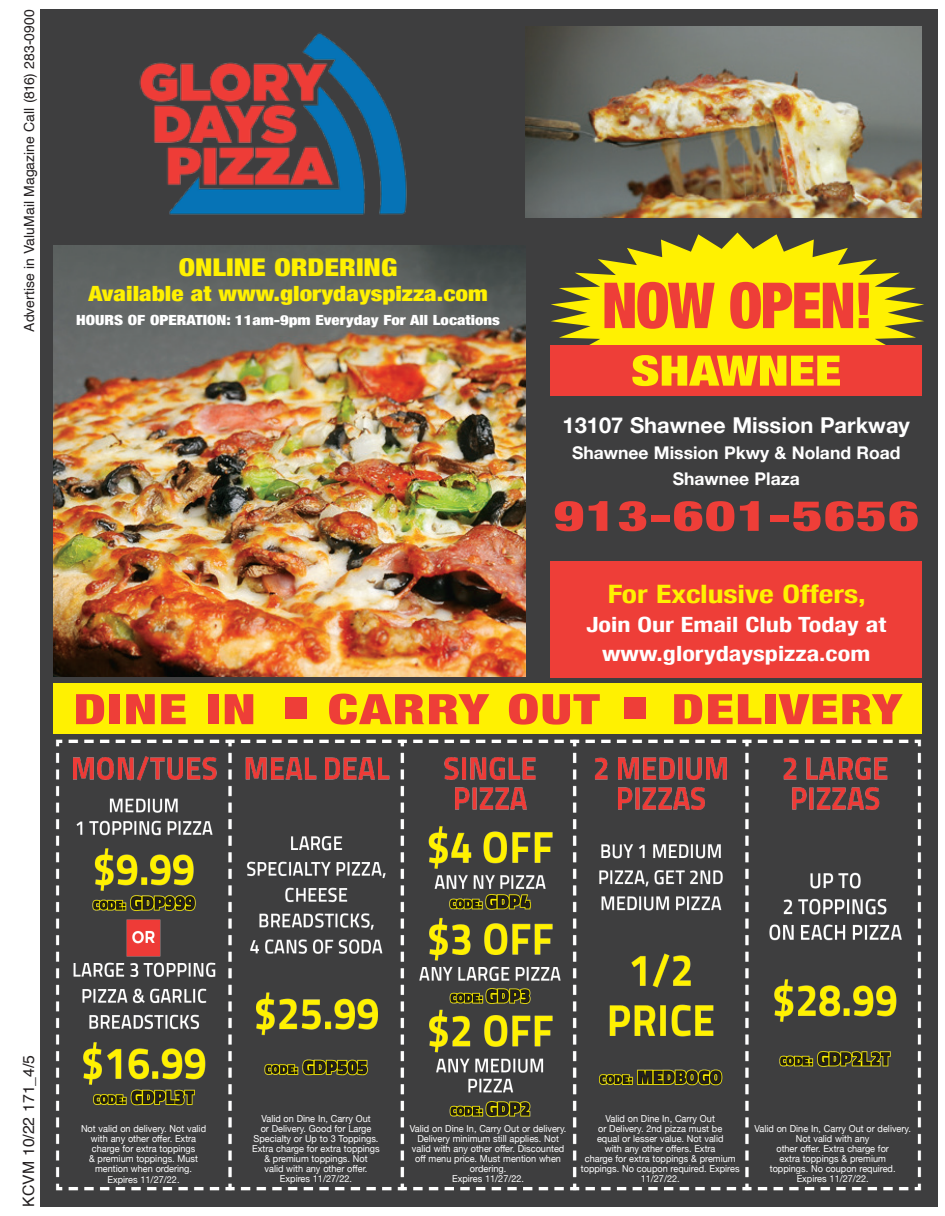
<style>
.page{position:relative;width:945px;height:1216px;background:#fff}
.page>*{position:absolute;margin:0;border:0;box-sizing:border-box;transform-origin:0 0}
.t1{font:900 condensed 63.52px "Helvetica Neue";letter-spacing:-.025em;color:#ee3e38;scale:.95 1}
.t2{font:900 condensed 42px "Helvetica Neue";letter-spacing:.025em;color:#ee3e38;scale:1.35 1}
.t3{font:900 condensed 42px "Helvetica Neue";letter-spacing:.025em;color:#ee3e38;scale:1.4 1}
.t4{font:900 condensed 42px "Helvetica Neue";color:#fff101;scale:1.25 1}
.t5{font:700 condensed 25.38px "Helvetica Neue";color:#fff101;scale:1.25 1}
.t6{font:900 condensed 24.5px "Helvetica Neue";color:#fff101;scale:1.2 1}
.t7{font:700 21.88px "Helvetica Neue";color:#fff}
.t8{font:700 condensed 21px/28.5px "Helvetica Neue";color:#fff;text-align:center;scale:1.25 1}
.t9{font:900 condensed 21px "Helvetica Neue";color:#fff101;scale:1.2 1}
.t10{font:700 17.5px/26.2px "Helvetica Neue";color:#fff;text-align:center}
.t11{font:15.75px "Helvetica";color:#231f20}
.t12{font:900 condensed 14px "Helvetica Neue";color:#fff;scale:1.2 1}
.t13{font:14px "Helvetica";color:#231f20}
.t14{font:9.62px/10px "Helvetica Neue";color:#fff;text-align:center;scale:.95 1}
</style>
<div class="page">
<div style="left:40px;top:9px;width:898px;height:1197px;background:#3e3e3f"></div>
<img style="left:56px;top:739px;width:865px;height:452px">
<img style="left:54px;top:245px;width:471px;height:431px">
<img style="left:139px;top:33px;width:268px;height:182px">
<img style="left:525px;top:27px;width:397px;height:190px">
<div style="left:551px;top:561px;width:371px;height:116px;background:#ee3e38"></div>
<svg style="left:551px;top:233px;width:373px;height:112px;fill:#fff101"></svg>
<div style="left:551px;top:345px;width:371px;height:50px;background:#ee3e38"></div>
<div style="left:54px;top:683px;width:868px;height:51px;background:#fff101"></div>
<div style="left:286px;top:698px;width:21px;height:21px;background:#ee3e38"></div>
<div style="left:624px;top:698px;width:21px;height:21px;background:#ee3e38"></div>
<h3 class="t13" style="left:18px;top:332px;width:324px;rotate:-90deg">Advertise in ValuMail Magazine Call (816) 283-0900</h3>
<h3 class="t6" style="left:179px;top:247px;width:184px">ONLINE ORDERING</h3>
<h3 class="t9" style="left:88px;top:276px;width:334px">Available at www.glorydayspizza.com</h3>
<h3 class="t12" style="left:76px;top:308px;width:355px">HOURS OF OPERATION: 11am-9pm Everyday For All Locations</h3>
<h1 class="t1" style="left:602px;top:253px;width:287px">NOW OPEN!</h1>
<h2 class="t4" style="left:631px;top:336px;width:169px">SHAWNEE</h2>
<h3 class="t7" style="left:563px;top:408px;width:349px">13107 Shawnee Mission Parkway</h3>
<h3 class="t10" style="left:572px;top:440px;width:330px">Shawnee Mission Pkwy &amp; Noland Road<br>Shawnee Plaza</h3>
<h2 class="t3" style="left:554px;top:481px;width:262px">913-601-5656</h2>
<h3 class="t5" style="left:608px;top:573px;width:208px">For Exclusive Offers,</h3>
<h3 class="t8" style="left:586px;top:609px;width:241px">Join Our Email Club Today at www.glorydayspizza.com</h3>
<h2 class="t2" style="left:74px;top:675px;width:136px">DINE IN</h2>
<h2 class="t2" style="left:328px;top:675px;width:203px">CARRY OUT</h2>
<h2 class="t2" style="left:672px;top:675px;width:172px">DELIVERY</h2>
<h3 class="t11" style="left:16px;top:1206px;width:153px;rotate:-90deg">KCVM 10/22 171_4/5</h3>
<p class="t14" style="left:81px;top:1124px;width:133px">Not valid on delivery. Not valid with any other offer. Extra charge for extra toppings<br>&amp; premium toppings. Must mention when ordering.<br>Expires 11/27/22.</p>
<p class="t14" style="left:252px;top:1114px;width:136px">Valid on Dine In, Carry Out<br>or Delivery. Good for Large<br>Specialty or Up to 3 Toppings.<br>Extra charge for extra toppings &amp; premium toppings. Not<br>valid with any other offer.<br>Expires 11/27/22.</p>
<p class="t14" style="left:410px;top:1124px;width:166px">Valid on Dine In, Carry Out or delivery.<br>Delivery minimum still applies. Not valid with any other offer. Discounted off menu price. Must mention when ordering.<br>Expires 11/27/22.</p>
<p class="t14" style="left:581px;top:1114px;width:169px">Valid on Dine In, Carry Out<br>or Delivery. 2nd pizza must be<br>equal or lesser value. Not valid<br>with any other offers. Extra<br>charge for extra toppings &amp; premium toppings. No coupon required. Expires<br>11/27/22.</p>
<p class="t14" style="left:754px;top:1124px;width:166px">Valid on Dine In, Carry Out or delivery.<br>Not valid with any<br>other offer. Extra charge for<br>extra toppings &amp; premium<br>toppings. No coupon required.<br>Expires 11/27/22.</p>
</div>
